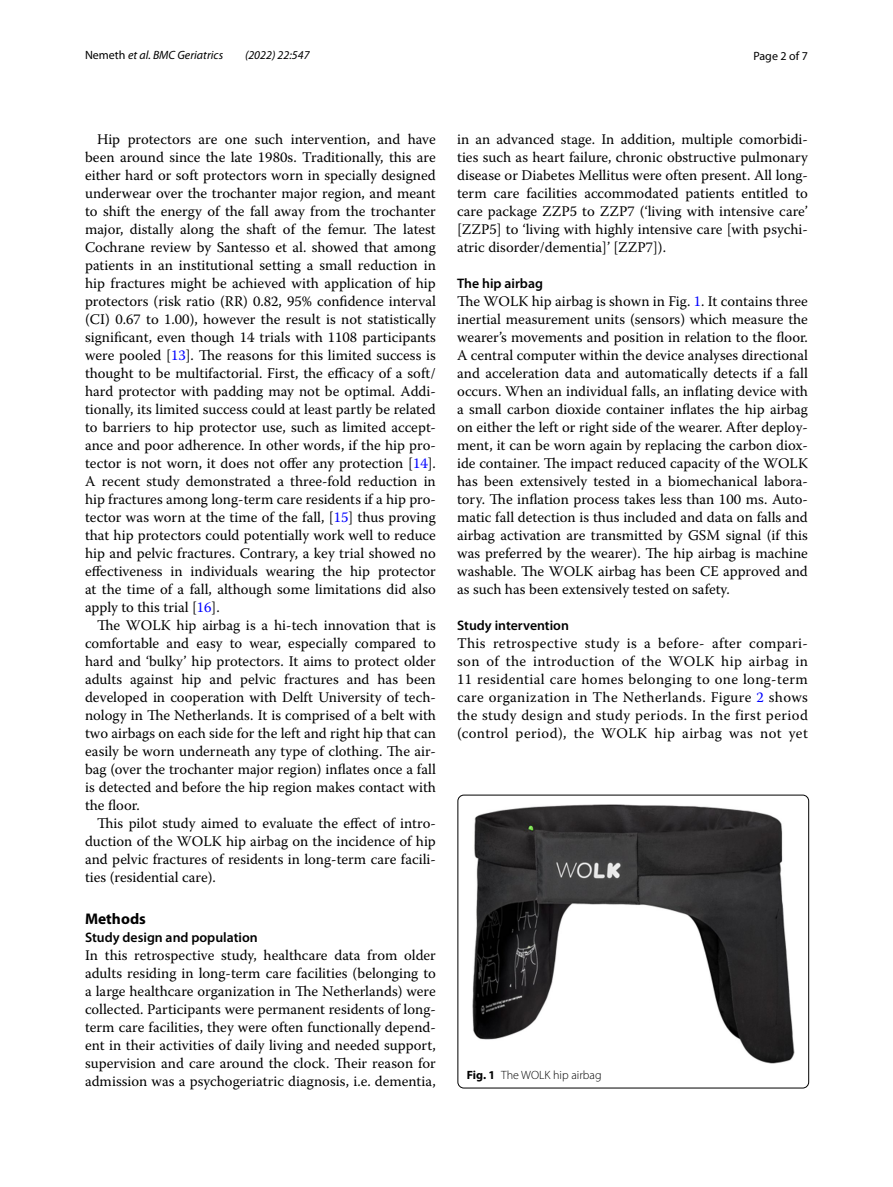
<style>
.page{position:relative;width:893px;height:1187px;background:#fff}
.page>*{position:absolute;margin:0;border:0;box-sizing:border-box;transform-origin:0 0}
.t1{font:700 15.45px "Myriad Pro";color:#000}
.t2{font:14.7px/18px "Warnock Pro";color:#000;text-align:justify}
.t3{font:600 13.8px "Myriad Pro";color:#000}
.t4{font:italic 12px "Myriad Pro";color:#000}
.t5{font:300 12px "Myriad Pro";color:#000}
.t6{font:12px "Myriad Pro";color:#000}
.s1{font-style:normal}
.s2{color:#00f}
.s3{font-weight:700}
</style>
<div class="page">
<img style="left:472px;top:804px;width:322px;height:259px">
<div style="left:458px;top:794px;width:351px;height:294px;border:1px solid #000;border-radius:6px"></div>
<p class="t4" style="left:85px;top:48px;width:140px"><span class="s1">Nemeth</span> et al. BMC Geriatrics</p>
<p class="t4" style="left:245px;top:48px;width:66px">(2022) 22:547</p>
<p class="t6" style="left:753px;top:48px;width:56px">Page 2 of 7</p>
<p class="t2" style="left:85px;top:130px;width:352px;text-indent:12px">Hip protectors are one such intervention, and have been around since the late 1980s. Traditionally, this are either hard or soft protectors worn in specially designed underwear over the trochanter major region, and meant to shift the energy of the fall away from the trochanter major, distally along the shaft of the femur. The latest Cochrane review by Santesso et al. showed that among patients in an institutional setting a small reduction in hip fractures might be achieved with application of hip protectors (risk ratio (RR) 0.82, 95% confidence interval (CI) 0.67 to 1.00), however the result is not statistically significant, even though 14 trials with 1108 participants were pooled [<span class="s2">13</span>]. The reasons for this limited success is thought to be multifactorial. First, the efficacy of a soft/ hard protector with padding may not be optimal. Addi&shy;tionally, its limited success could at least partly be related to barriers to hip protector use, such as limited accept&shy;ance and poor adherence. In other words, if the hip pro&shy;tector is not worn, it does not offer any protection [<span class="s2">14</span>].<br>A recent study demonstrated a three-fold reduction in hip fractures among long-term care residents if a hip pro&shy;tector was worn at the time of the fall, [<span class="s2">15</span>] thus proving that hip protectors could potentially work well to reduce hip and pelvic fractures. Contrary, a key trial showed no effectiveness in individuals wearing the hip protector at the time of a fall, although some limitations did also apply to this trial [<span class="s2">16</span>].</p>
<p class="t2" style="left:85px;top:616px;width:352px;text-indent:12px">The WOLK hip airbag is a hi-tech innovation that is comfortable and easy to wear, especially compared to hard and ‘bulky’ hip protectors. It aims to protect older adults against hip and pelvic fractures and has been developed in cooperation with Delft University of tech&shy;nology in The Netherlands. It is comprised of a belt with two airbags on each side for the left and right hip that can easily be worn underneath any type of clothing. The air&shy;bag (over the trochanter major region) inflates once a fall is detected and before the hip region makes contact with the floor.</p>
<p class="t2" style="left:85px;top:814px;width:352px;text-indent:12px">This pilot study aimed to evaluate the effect of intro&shy;duction of the WOLK hip airbag on the incidence of hip and pelvic fractures of residents in long-term care facili&shy;ties (residential care).</p>
<p class="t1" style="left:85px;top:908px;width:62px">Methods</p>
<p class="t3" style="left:85px;top:928px;width:174px">Study design and population</p>
<p class="t2" style="left:85px;top:945px;width:352px">In this retrospective study, healthcare data from older adults residing in long-term care facilities (belonging to a large healthcare organization in The Netherlands) were collected. Participants were permanent residents of long&shy;term care facilities, they were often functionally depend&shy;ent in their activities of daily living and needed support, supervision and care around the clock. Their reason for admission was a psychogeriatric diagnosis, i.e. dementia,</p>
<p class="t2" style="left:457px;top:130px;width:352px">in an advanced stage. In addition, multiple comorbidi&shy;ties such as heart failure, chronic obstructive pulmonary disease or Diabetes Mellitus were often present. All long&shy;term care facilities accommodated patients entitled to care package ZZP5 to ZZP7 (‘living with intensive care’ [ZZP5] to ‘living with highly intensive care [with psychi&shy;atric disorder/dementia]’ [ZZP7]).</p>
<p class="t3" style="left:457px;top:274px;width:87px">The hip airbag</p>
<p class="t2" style="left:457px;top:292px;width:352px">The WOLK hip airbag is shown in Fig. <span class="s2">1</span>. It contains three inertial measurement units (sensors) which measure the wearer’s movements and position in relation to the floor.<br>A central computer within the device analyses directional and acceleration data and automatically detects if a fall occurs. When an individual falls, an inflating device with a small carbon dioxide container inflates the hip airbag on either the left or right side of the wearer. After deploy&shy;ment, it can be worn again by replacing the carbon diox&shy;ide container. The impact reduced capacity of the WOLK has been extensively tested in a biomechanical labora&shy;tory. The inflation process takes less than 100 ms. Auto&shy;matic fall detection is thus included and data on falls and airbag activation are transmitted by GSM signal (if this was preferred by the wearer). The hip airbag is machine washable. The WOLK airbag has been CE approved and as such has been extensively tested on safety.</p>
<p class="t3" style="left:457px;top:616px;width:113px">Study intervention</p>
<p class="t2" style="left:457px;top:634px;width:352px">This retrospective study is a before- after compari&shy;son of the introduction of the WOLK hip airbag in 11 residential care homes belonging to one long-term care organization in The Netherlands. Figure <span class="s2">2</span> shows the study design and study periods. In the first period (control period), the WOLK hip airbag was not yet</p>
<p class="t5" style="left:467px;top:1068px;width:136px"><span class="s3">Fig. 1</span> The WOLK hip airbag</p>
</div>
